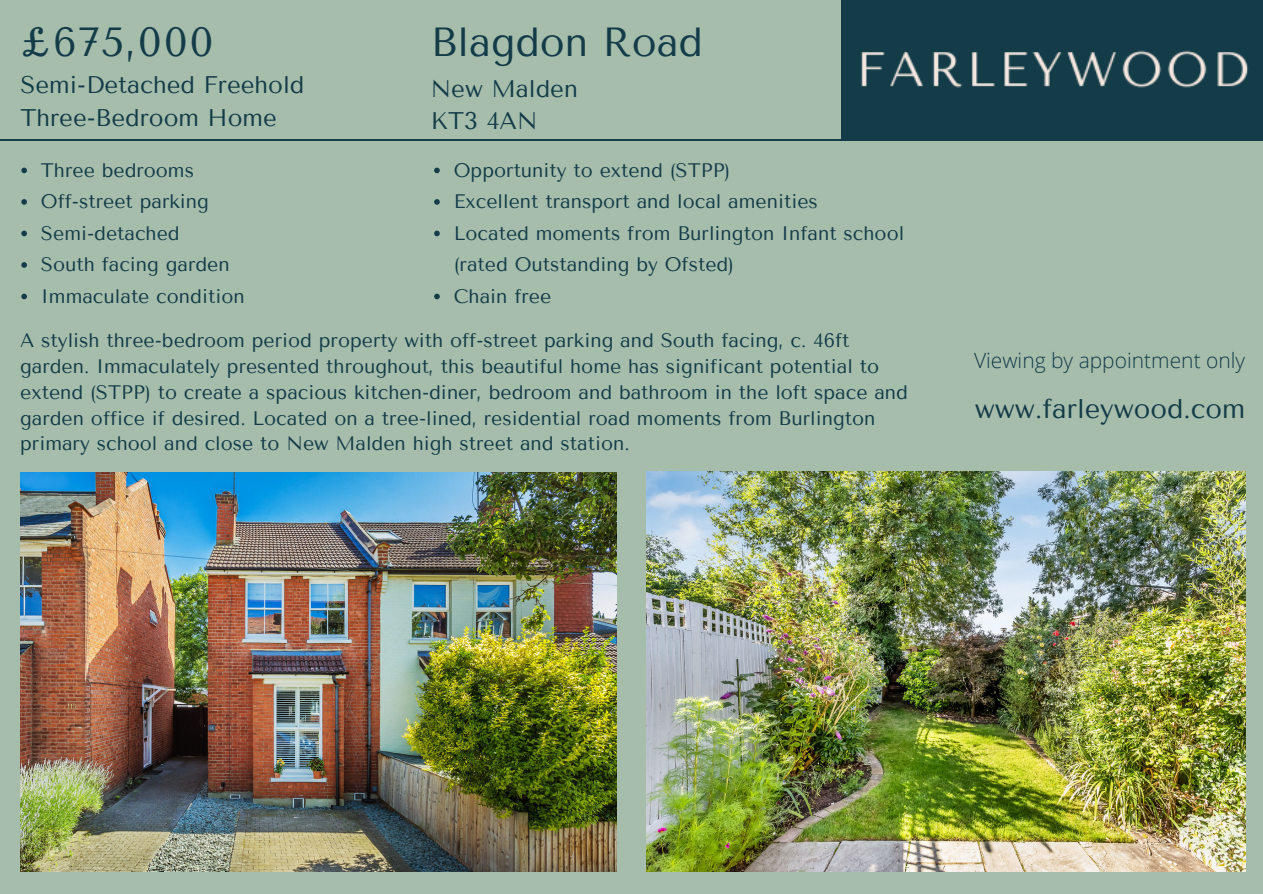
<style>
.page{position:relative;width:1263px;height:894px;background:#fff}
.page>*{position:absolute;margin:0;border:0;box-sizing:border-box;transform-origin:0 0}
.t1{font:40.5px "Tenor Sans";color:#133c48}
.t2{font:27px "Tenor Sans";color:#133c48}
.t3{font:24px "Tenor Sans";color:#133c48}
.t4{font:300 21px "Open Sans";color:#133c48}
.t5{font:19.5px/25.8px "Tenor Sans";color:#133c48}
</style>
<div class="page">
<div style="left:0;top:0;width:1263px;height:893px;background:#a6bdac"></div>
<hr style="left:0;top:139px;width:841px;height:1px;background:#133c48">
<img style="left:20px;top:472px;width:596px;height:398px">
<img style="left:647px;top:471px;width:598px;height:399px">
<svg style="left:21px;top:167px;width:6px;height:6px"></svg>
<svg style="left:21px;top:199px;width:6px;height:6px"></svg>
<svg style="left:21px;top:230px;width:6px;height:6px"></svg>
<svg style="left:21px;top:262px;width:6px;height:6px"></svg>
<svg style="left:21px;top:293px;width:6px;height:6px"></svg>
<svg style="left:434px;top:167px;width:6px;height:6px"></svg>
<svg style="left:434px;top:199px;width:6px;height:6px"></svg>
<svg style="left:434px;top:230px;width:6px;height:6px"></svg>
<svg style="left:434px;top:293px;width:6px;height:6px"></svg>
<img style="left:841px;top:0;width:422px;height:141px">
<p class="t1" style="left:20px;top:19px;width:195px">£675,000</p>
<p class="t3" style="left:20px;top:71px;width:285px">Semi-Detached Freehold</p>
<p class="t3" style="left:20px;top:104px;width:258px">Three-Bedroom Home</p>
<p class="t5" style="left:41px;top:157px;width:155px">Three bedrooms</p>
<p class="t5" style="left:41px;top:189px;width:170px">Off-street parking</p>
<p class="t5" style="left:41px;top:220px;width:140px">Semi-detached</p>
<p class="t5" style="left:41px;top:252px;width:190px">South facing garden</p>
<p class="t5" style="left:41px;top:283px;width:205px">Immaculate condition</p>
<p class="t1" style="left:431px;top:19px;width:274px">Blagdon Road</p>
<p class="t3" style="left:431px;top:74px;width:149px">New Malden</p>
<p class="t3" style="left:431px;top:107px;width:108px">KT3 4AN</p>
<p class="t5" style="left:454px;top:157px;width:278px">Opportunity to extend (STPP)</p>
<p class="t5" style="left:454px;top:189px;width:366px">Excellent transport and local amenities</p>
<p class="t5" style="left:454px;top:217px;width:452px;line-height:31.5px">Located moments from Burlington Infant school (rated Outstanding by Ofsted)</p>
<p class="t5" style="left:454px;top:283px;width:99px">Chain free</p>
<p class="t5" style="left:20px;top:327px;width:889px">A stylish three-bedroom period property with off-street parking and South facing, c. 46ft garden. Immaculately presented throughout, this beautiful home has significant potential to extend (STPP) to create a spacious kitchen-diner, bedroom and bathroom in the loft space and garden office if desired. Located on a tree-lined, residential road moments from Burlington primary school and close to New Malden high street and station.</p>
<p class="t4" style="left:974px;top:346px;width:273px">Viewing by appointment only</p>
<p class="t2" style="left:975px;top:393px;width:272px">www.farleywood.com</p>
</div>
